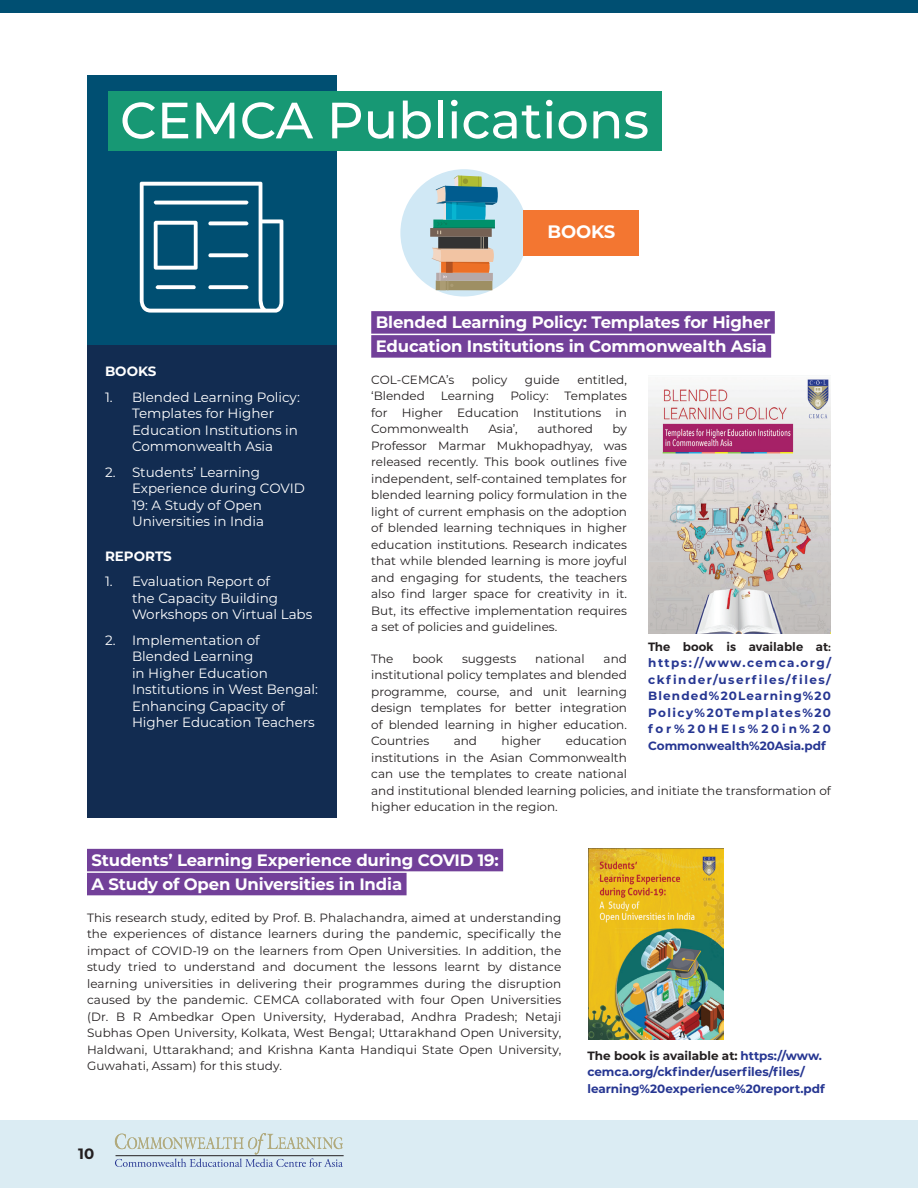
<style>
.page{position:relative;width:918px;height:1188px;background:#fff}
.page>*{position:absolute;margin:0;border:0;box-sizing:border-box;transform-origin:0 0}
.Left_Justify{font:500 51px "Montserrat";color:#fff}
.t1{font:700 18px "Montserrat";letter-spacing:-.01em;color:#fff}
.H2a{font:700 16.5px/24px "Montserrat";letter-spacing:-.01em;color:#fff}
.t2{font:700 15px "Montserrat";color:#231f20}
.t3{font:13.5px/16.5px "Montserrat";color:#fff}
.Body_Copy{font:700 13.5px "Montserrat";color:#fff}
.Body_Copy-2{font:12px/16.5px "Montserrat";color:#231f20;text-align:justify}
.Semi_Bold{font:700 12px/16.5px "Montserrat";color:#263692;text-align:justify}
.s1{font-weight:600;color:#231f20}
.s2{color:#231f20}
</style>
<div class="page">
<div style="left:0;top:1120px;width:918px;height:68px;background:#dbecf3"></div>
<div style="left:0;top:0;width:918px;height:13px;background:#004f72"></div>
<hr style="left:116px;top:1155px;width:228px;height:1px;background:#231f20">
<svg style="left:115px;top:1133px;width:228px;height:34px"></svg>
<div style="left:400px;top:169px;width:128px;height:128px;background:#d0e8f5;border-radius:50%"></div>
<div style="left:87px;top:75px;width:249px;height:270px;background:#004f72"></div>
<div style="left:108px;top:91px;width:553px;height:59px;background:#179874"></div>
<div style="left:371px;top:311px;width:404px;height:23px;background:#724099"></div>
<div style="left:371px;top:335px;width:400px;height:23px;background:#724099"></div>
<div style="left:524px;top:210px;width:115px;height:46px;background:#f37631"></div>
<svg style="left:140px;top:182px;width:143px;height:131px"></svg>
<svg style="left:154px;top:201px;width:94px;height:4px"></svg>
<svg style="left:208px;top:221px;width:40px;height:4px"></svg>
<svg style="left:208px;top:253px;width:40px;height:4px"></svg>
<svg style="left:208px;top:285px;width:40px;height:4px"></svg>
<svg style="left:156px;top:285px;width:40px;height:4px"></svg>
<div style="left:430px;top:228px;width:62px;height:9px;background:#756154"></div>
<svg style="left:432px;top:175px;width:66px;height:115px"></svg>
<div style="left:87px;top:345px;width:249px;height:472px;background:#122c51"></div>
<img style="left:589px;top:849px;width:135px;height:191px">
<div style="left:87px;top:849px;width:416px;height:22px;background:#724099"></div>
<div style="left:87px;top:873px;width:320px;height:22px;background:#724099"></div>
<img style="left:648px;top:379px;width:183px;height:255px">
<p class="Left_Justify" style="left:120px;top:85px;width:531px">CEMCA Publications</p>
<p class="Body_Copy" style="left:105px;top:362px;width:53px">BOOKS</p>
<p class="t3" style="left:132px;top:388px;width:169px;text-indent:-27px">1. Blended Learning Policy:<br>Templates for Higher<br>Education Institutions in<br>Commonwealth Asia</p>
<p class="t3" style="left:132px;top:463px;width:174px;text-indent:-27px">2. Students’ Learning<br>Experience during COVID<br>19: A Study of Open<br>Universities in India</p>
<p class="Body_Copy" style="left:105px;top:546px;width:68px">REPORTS</p>
<p class="t3" style="left:132px;top:573px;width:182px;text-indent:-27px">1. Evaluation Report of<br>the Capacity Building<br>Workshops on Virtual Labs</p>
<p class="t3" style="left:132px;top:631px;width:187px;text-indent:-27px">2. Implementation of<br>Blended Learning<br>in Higher Education<br>Institutions in West Bengal:<br>Enhancing Capacity of<br>Higher Education Teachers</p>
<h2 class="t1" style="left:548px;top:218px;width:69px">BOOKS</h2>
<p class="H2a" style="left:376px;top:310px;width:396px">Blended Learning Policy: Templates for Higher<br>Education Institutions in Commonwealth Asia</p>
<p class="Body_Copy-2" style="left:371px;top:371px;width:85px">COL-CEMCA’s</p>
<p class="Body_Copy-2" style="left:472px;top:371px;width:37px">policy</p>
<p class="Body_Copy-2" style="left:525px;top:371px;width:36px">guide</p>
<p class="Body_Copy-2" style="left:577px;top:371px;width:51px">entitled,</p>
<p class="Body_Copy-2" style="left:371px;top:387px;width:55px">‘Blended</p>
<p class="Body_Copy-2" style="left:441px;top:387px;width:55px">Learning</p>
<p class="Body_Copy-2" style="left:510px;top:387px;width:40px">Policy:</p>
<p class="Body_Copy-2" style="left:371px;top:387px;width:257px;text-indent:193px">Templates for Higher Education Institutions in Commonwealth</p>
<p class="Body_Copy-2" style="left:488px;top:420px;width:31px">Asia’,</p>
<p class="Body_Copy-2" style="left:537px;top:420px;width:57px">authored</p>
<p class="Body_Copy-2" style="left:371px;top:420px;width:257px;text-indent:241px">by Professor Marmar Mukhopadhyay, was released recently. This book outlines five independent, self-contained templates for blended learning policy formulation in the light of current emphasis on the adoption of blended learning techniques in higher education institutions. Research indicates that while blended learning is more joyful and engaging for students, the teachers also find larger space for creativity in it.<br>But, its effective implementation requires a set of policies and guidelines.</p>
<p class="Body_Copy-2" style="left:371px;top:650px;width:24px">The</p>
<p class="Body_Copy-2" style="left:413px;top:650px;width:32px">book</p>
<p class="Body_Copy-2" style="left:462px;top:650px;width:56px">suggests</p>
<p class="Body_Copy-2" style="left:535px;top:650px;width:51px">national</p>
<p class="Semi_Bold" style="left:648px;top:637px;width:184px"><span class="s1">The book is available at: </span>https://www.cemca.org/ ckfinder/userfiles/files/ Blended%20Learning%20<br>Policy%20Templates%20 for%20HEIs%20in%20<br>Commonwealth%20Asia.pdf</p>
<p class="Body_Copy-2" style="left:371px;top:650px;width:257px;text-indent:232px">and institutional policy templates and blended programme, course, and unit learning design templates for better integration of blended learning in higher education.<br>Countries</p>
<p class="Body_Copy-2" style="left:371px;top:732px;width:461px;text-align:left;text-indent:195px">education<br>institutions in the Asian Commonwealth<br>can use the templates to create national<br>and institutional blended learning policies, and initiate the transformation of higher education in the region.</p>
<p class="Body_Copy-2" style="left:454px;top:732px;width:25px">and</p>
<p class="Body_Copy-2" style="left:502px;top:732px;width:41px">higher</p>
<p class="H2a" style="left:92px;top:847px;width:409px">Students’ Learning Experience during COVID 19:<br>A Study of Open Universities in India</p>
<p class="Body_Copy-2" style="left:87px;top:909px;width:476px">This research study, edited by Prof. B. Phalachandra, aimed at understanding the experiences of distance learners during the pandemic, specifically the impact of COVID-19 on the learners from Open Universities. In addition, the study tried to understand and document the lessons learnt by distance learning universities in delivering their programmes during the disruption caused by the pandemic. CEMCA collaborated with four Open Universities (Dr. B R Ambedkar Open University, Hyderabad, Andhra Pradesh; Netaji Subhas Open University, Kolkata, West Bengal; Uttarakhand Open University, Haldwani, Uttarakhand; and Krishna Kanta Handiqui State Open University, Guwahati, Assam) for this study.</p>
<p class="t2" style="left:78px;top:1143px;width:18px">10</p>
<p class="Semi_Bold" style="left:587px;top:1047px;width:239px;text-align:left"><span class="s2">The book is available at:</span> https://www. cemca.org/ckfinder/userfiles/files/ learning%20experience%20report.pdf</p>
</div>
